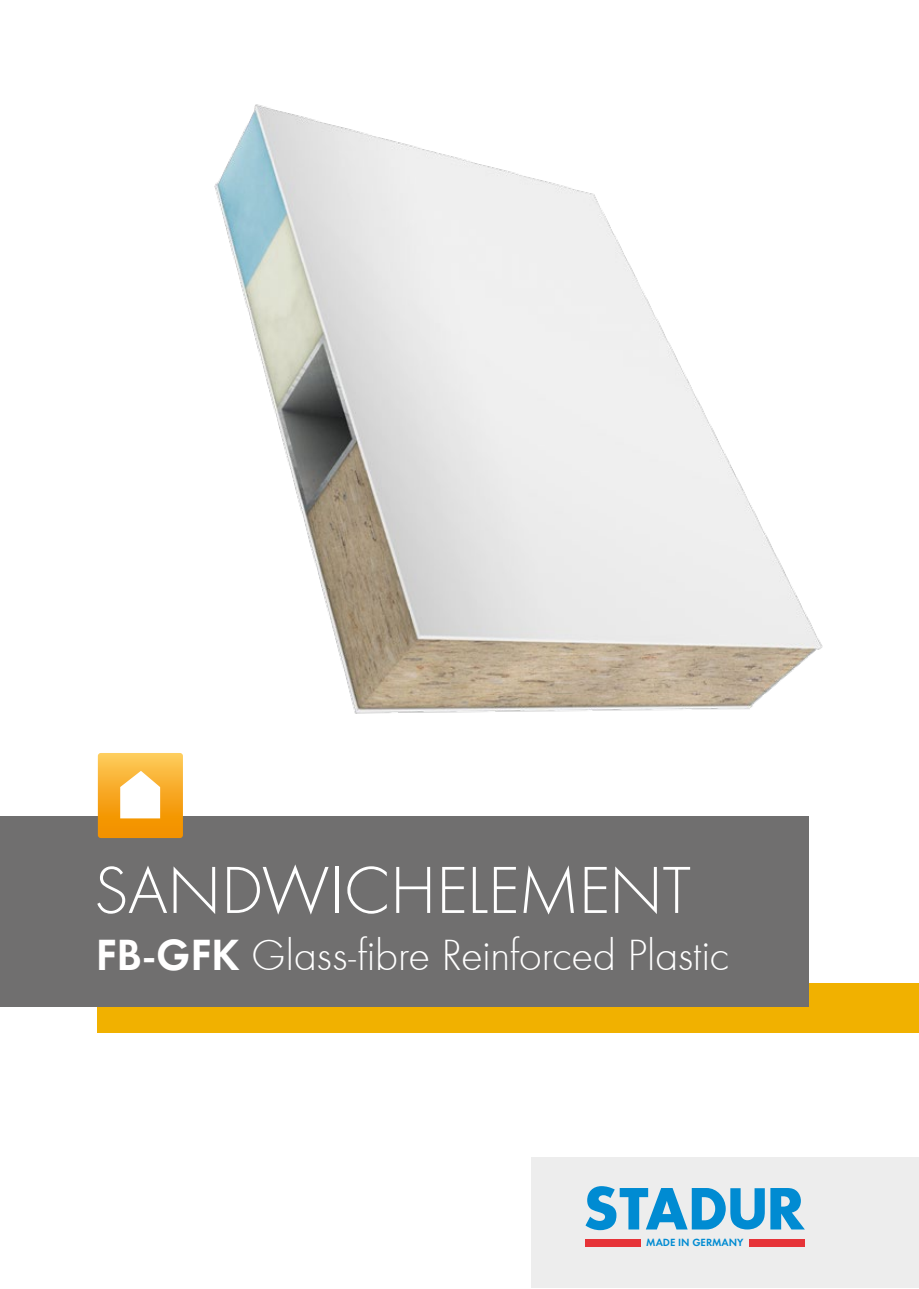
<style>
.page{position:relative;width:919px;height:1289px;background:#fff}
.page>*{position:absolute;margin:0;border:0;box-sizing:border-box;transform-origin:0 0}
.t1{font:300 69px "Futura";letter-spacing:-.01em;color:#fff}
.t2{font:300 45px "Futura";letter-spacing:-.01em;color:#fff}
.t3{font:600 10.8px "Futura T";color:#008bd2}
.s1{font-family:"Futura Pro";font-weight:600}
</style>
<div class="page">
<img style="left:214px;top:104px;width:609px;height:610px">
<div style="left:531px;top:1157px;width:387px;height:130px;background:#ededed"></div>
<svg style="left:770px;top:1188px;width:34px;height:41px"></svg>
<svg style="left:585px;top:1186px;width:179px;height:44px"></svg>
<div style="left:585px;top:1238px;width:56px;height:8px;background:#e63338"></div>
<div style="left:749px;top:1238px;width:55px;height:8px;background:#e63338"></div>
<div style="left:98px;top:983px;width:820px;height:50px;background:#f1b100"></div>
<div style="left:0;top:816px;width:808px;height:191px;background:#706f6f"></div>
<svg style="left:98px;top:753px;width:85px;height:85px"></svg>
<h1 class="t1" style="left:94px;top:845px;width:599px">SANDWICHELEMENT</h1>
<p class="t2" style="left:96px;top:925px;width:635px"><span class="s1">FB-GFK</span> Glass-fibre Reinforced Plastic</p>
<p class="t3" style="left:646px;top:1236px;width:99px">MADE IN GERMANY</p>
</div>
